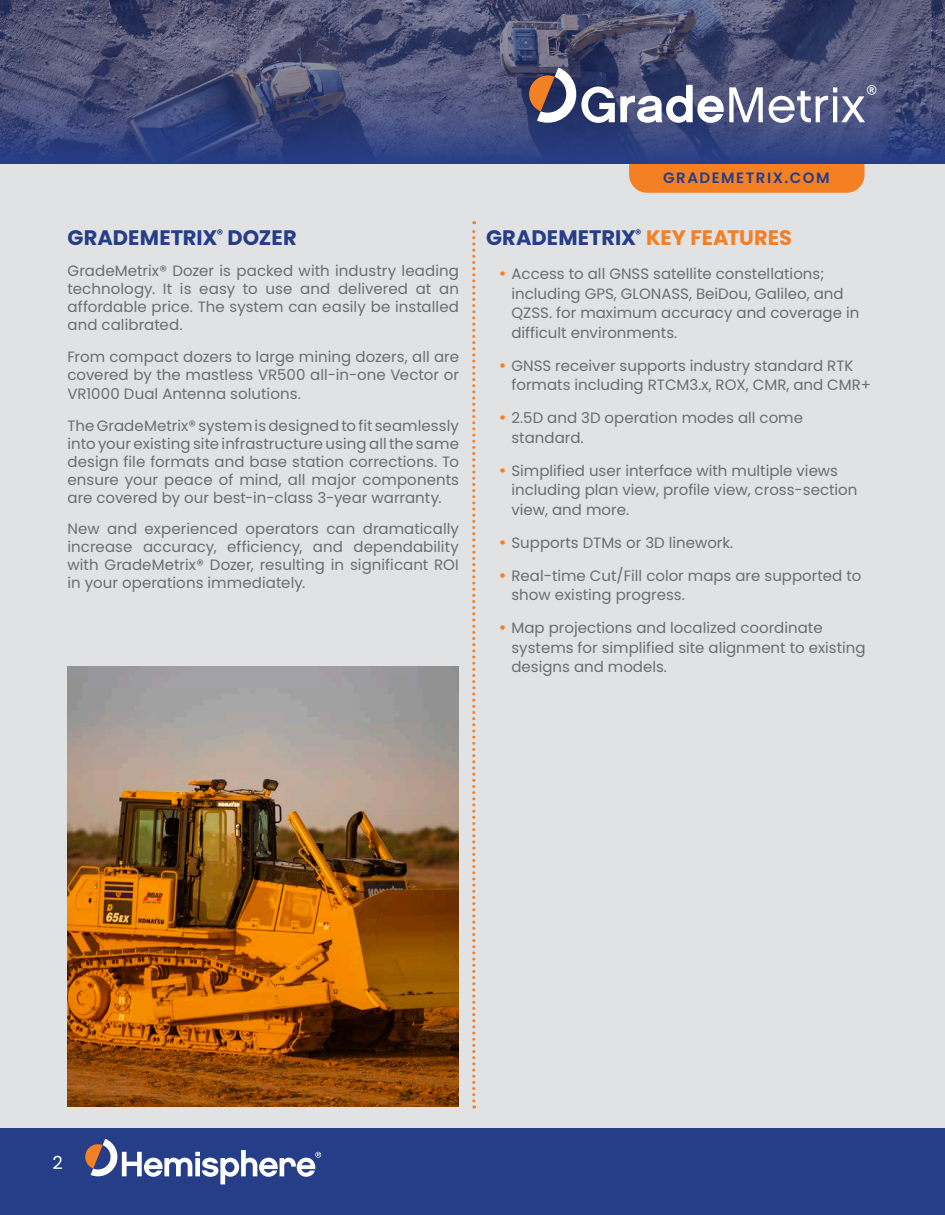
<style>
.page{position:relative;width:945px;height:1215px;background:#e1e2e4}
.page>*{position:absolute;margin:0;border:0;box-sizing:border-box;transform-origin:0 0}
.t1{font:300 23.85px "Poppins";color:#fff}
.t2{font:700 21px "Poppins";color:#263d88}
.t3{font:18px "Poppins";color:#fff}
.Text{font:15px/18px "Poppins";color:#6c6d70}
.TEXT_2{font:15px/18px "Poppins";letter-spacing:.005em;color:#6c6d70}
.t4{font:600 15px "Poppins";letter-spacing:.1em;color:#263d88}
.s1{color:#f48026}
.s2{font-family:"Century Gothic";color:#f48026}
</style>
<div class="page">
<div style="left:629px;top:148px;width:236px;height:45px;background:#f58024;border-radius:18px"></div>
<svg style="left:0;top:0;width:932px;height:164px;background:#454d78"></svg>
<div style="left:0;top:1128px;width:945px;height:87px;background:#263d88"></div>
<svg style="left:85px;top:1139px;width:236px;height:45px"></svg>
<svg style="left:527px;top:68px;width:236px;height:59px;background:#737590"></svg>
<svg style="left:769px;top:87px;width:96px;height:36px;background:#858aa7"></svg>
<svg style="left:932px;top:0;width:13px;height:164px;background:#404874"></svg>
<img style="left:68px;top:667px;width:391px;height:440px">
<svg style="left:472px;top:221px;width:3px;height:887px"></svg>
<h1 class="t1" style="left:866px;top:80px;width:13px">®</h1>
<p class="t2" style="left:68px;top:225px;width:231px">GRADEMETRIX<sup>®</sup> DOZER</p>
<p class="Text" style="left:68px;top:262px;width:393px;text-align:justify">GradeMetrix® Dozer is packed with industry leading technology. It is easy to use and delivered at an affordable price. The system can easily be installed and calibrated.</p>
<p class="TEXT_2" style="left:68px;top:348px;width:393px">From compact dozers to large mining dozers, all are covered by the mastless VR500 all-in-one Vector or</p>
<p class="TEXT_2" style="left:68px;top:385px;width:235px">VR1000 Dual Antenna solutions.</p>
<p class="Text" style="left:68px;top:417px;width:393px;text-align:justify">The GradeMetrix® system is designed to fit seamlessly into your existing site infrastructure using all the same design file formats and base station corrections. To ensure your peace of mind, all major components are covered by our best-in-class 3-year warranty.</p>
<p class="Text" style="left:68px;top:520px;width:393px;text-align:justify">New and experienced operators can dramatically increase accuracy, efficiency, and dependability with GradeMetrix® Dozer, resulting in significant ROI in your operations immediately.</p>
<p class="t4" style="left:663px;top:169px;width:168px">GRADEMETRIX.COM</p>
<p class="t2" style="left:486px;top:225px;width:308px">GRADEMETRIX<sup>®</sup> <span class="s1">KEY FEATURES</span></p>
<p class="Text" style="left:512px;top:264px;width:349px;line-height:19.5px;text-indent:-14px"><span class="s2">•</span> Access to all GNSS satellite constellations; including GPS, GLONASS, BeiDou, Galileo, and QZSS. for maximum accuracy and coverage in difficult environments.</p>
<p class="Text" style="left:512px;top:356px;width:361px;line-height:19.5px;text-indent:-14px"><span class="s2">•</span> GNSS receiver supports industry standard RTK formats including RTCM3.x, ROX, CMR, and CMR+</p>
<p class="Text" style="left:512px;top:408px;width:293px;line-height:19.5px;text-indent:-14px"><span class="s2">•</span> 2.5D and 3D operation modes all come standard.</p>
<p class="Text" style="left:512px;top:461px;width:347px;line-height:19.5px;text-indent:-14px"><span class="s2">•</span> Simplified user interface with multiple views including plan view, profile view, cross-section view, and more.</p>
<p class="Text" style="left:498px;top:534px;width:237px"><span class="s2">•</span> Supports DTMs or 3D linework.</p>
<p class="Text" style="left:512px;top:566px;width:351px;line-height:19.5px;text-indent:-14px"><span class="s2">•</span> Real-time Cut/Fill color maps are supported to show existing progress.</p>
<p class="Text" style="left:512px;top:618px;width:356px;line-height:19.5px;text-indent:-14px"><span class="s2">•</span> Map projections and localized coordinate systems for simplified site alignment to existing designs and models.</p>
<p class="t3" style="left:52px;top:1152px;width:12px">2</p>
</div>
